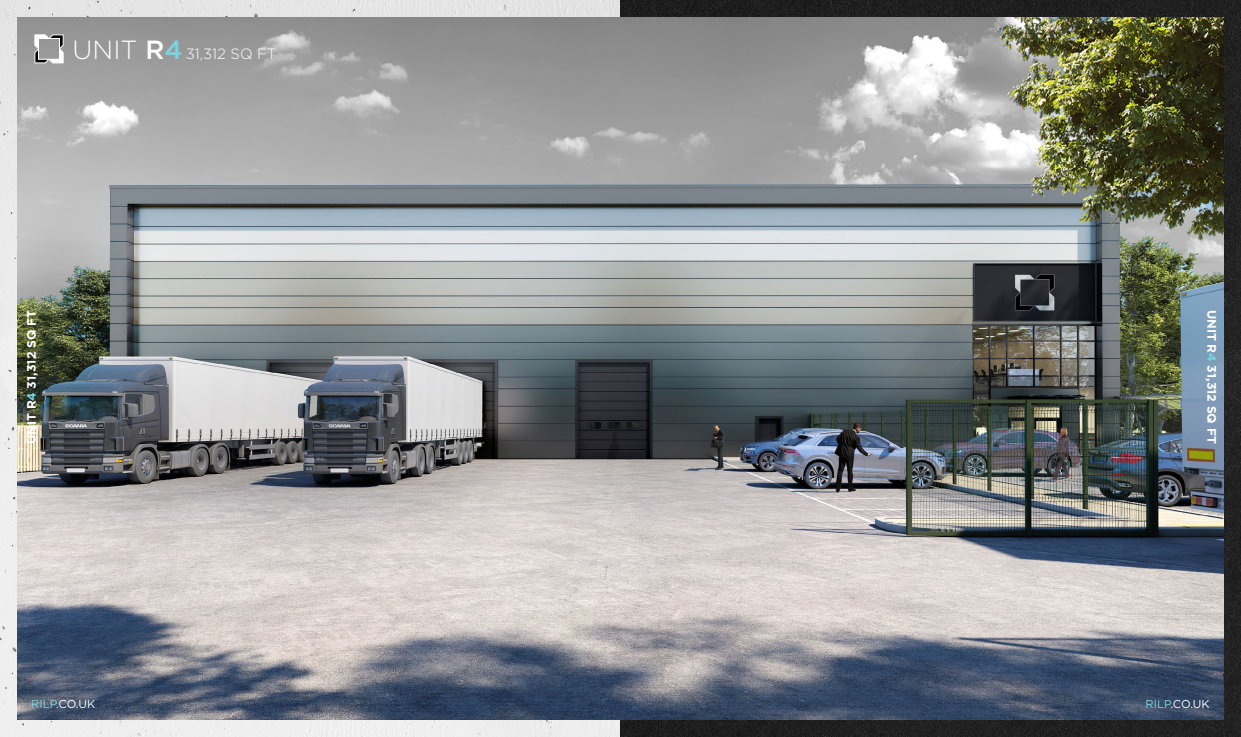
<style>
.page{position:relative;width:1241px;height:737px;background:#fff}
.page>*{position:absolute;margin:0;border:0;box-sizing:border-box;transform-origin:0 0}
.t1{font:300 14.88px "Gotham";color:#fff}
.t2{font:700 12.25px "Gotham";color:#fff}
.t3{font:11.38px "Gotham";color:#fff}
.s1{font-size:26.25px}
.s2{font-weight:500;font-size:26.25px}
.s3{font-weight:500;font-size:26.25px;color:#78d5e1}
.s4{color:#78d5e1}
</style>
<div class="page">
<img style="left:0;top:0;width:1240px;height:737px">
<img style="left:17px;top:17px;width:1206px;height:702px">
<svg style="left:35px;top:35px;width:28px;height:28px"></svg>
<p class="t1" style="left:73px;top:44px;width:205px"><span class="s1">UNIT</span> <span class="s2">R</span><span class="s3">4</span> 31,312 SQ FT</p>
<p class="t2" style="left:23px;top:444px;width:135px;rotate:-90deg">UNIT R<span class="s4">4</span> 31,312 SQ FT</p>
<p class="t2" style="left:1219px;top:309px;width:135px;rotate:90deg">UNIT R<span class="s4">4</span> 31,312 SQ FT</p>
<p class="t3" style="left:31px;top:696px;width:66px"><span class="s4">RILP</span>.CO.UK</p>
<p class="t3" style="left:1145px;top:696px;width:66px"><span class="s4">RILP</span>.CO.UK</p>
</div>
